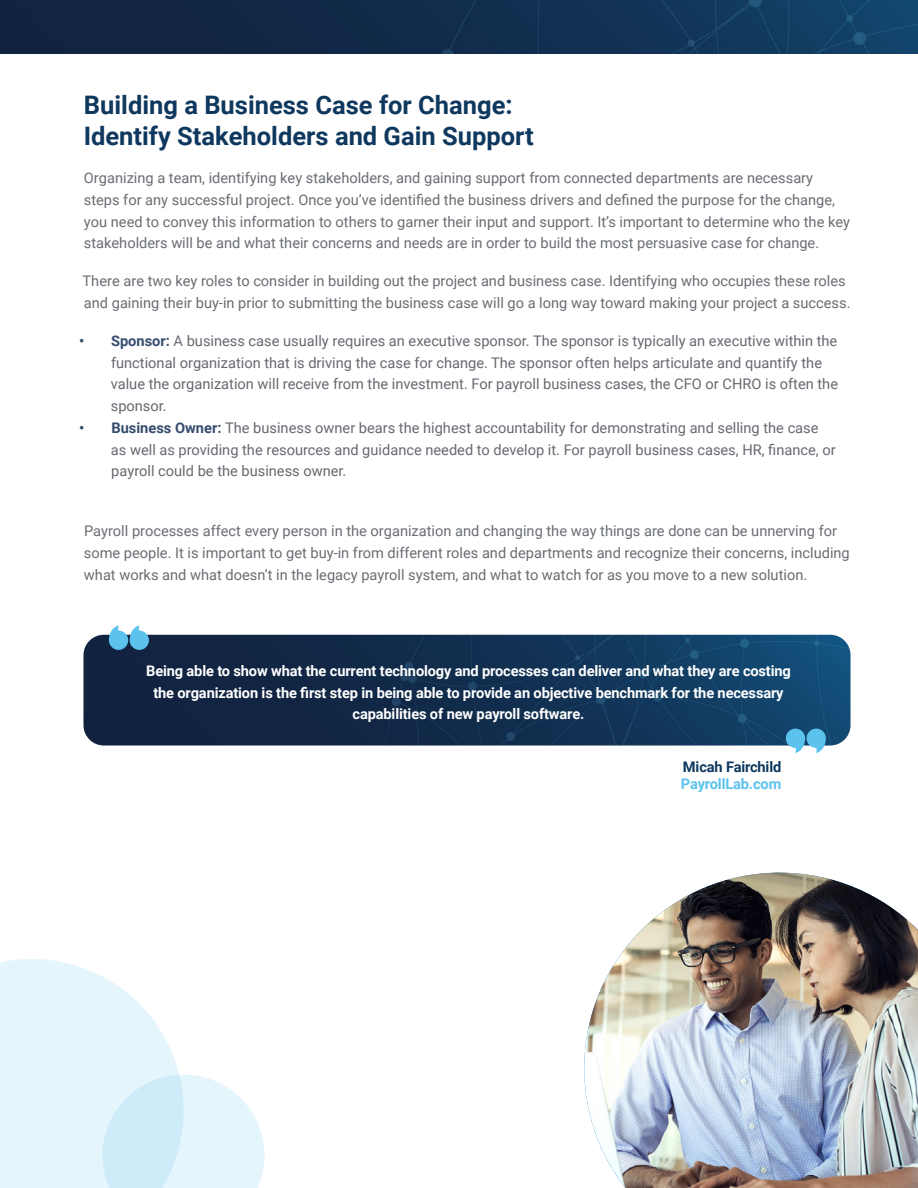
<style>
.page{position:relative;width:918px;height:1188px;background:#fff}
.page>*{position:absolute;margin:0;border:0;box-sizing:border-box;transform-origin:0 0}
.body_-_default_text{font:700 25.5px "Roboto";color:#0e385e}
.body_-_default_text-2{font:14.7px/21.8px "Roboto";color:#696d73}
.t1{font:14.7px/21.8px "Roboto";color:#676971}
.no_cvr_-_title{font:700 14.7px/21.8px "Roboto";letter-spacing:-.01em;color:#fff;text-align:center}
.no_cvr_-_title-2{font:700 14.7px "Roboto";letter-spacing:-.01em;color:#0e385e}
.no_cvr_-_title-3{font:700 14.7px "Roboto";letter-spacing:-.01em;color:#5cc3ef}
.s1{font-weight:700;color:#364c6e}
</style>
<div class="page">
<img style="left:0;top:0;width:918px;height:53px">
<img style="left:84px;top:635px;width:766px;height:110px">
<img style="left:584px;top:873px;width:334px;height:315px">
<svg style="left:109px;top:625px;width:40px;height:25px"></svg>
<svg style="left:786px;top:729px;width:40px;height:24px"></svg>
<svg style="left:0;top:959px;width:265px;height:229px"></svg>
<p class="body_-_default_text" style="left:84px;top:88px;width:430px">Building a Business Case for Change:</p>
<p class="body_-_default_text" style="left:84px;top:118px;width:451px">Identify Stakeholders and Gain Support</p>
<p class="body_-_default_text-2" style="left:84px;top:166px;width:768px">Organizing a team, identifying key stakeholders, and gaining support from connected departments are necessary steps for any successful project. Once you’ve identified the business drivers and defined the purpose for the change, you need to convey this information to others to garner their input and support. It’s important to determine who the key stakeholders will be and what their concerns and needs are in order to build the most persuasive case for change.</p>
<p class="body_-_default_text-2" style="left:83px;top:270px;width:769px">There are two key roles to consider in building out the project and business case. Identifying who occupies these roles and gaining their buy-in prior to submitting the business case will go a long way toward making your project a success.</p>
<p class="t1" style="left:111px;top:329px;width:729px;text-indent:-32px"><span class="s1">• Sponsor:</span> A business case usually requires an executive sponsor. The sponsor is typically an executive within the functional organization that is driving the case for change. The sponsor often helps articulate and quantify the value the organization will receive from the investment. For payroll business cases, the CFO or CHRO is often the sponsor.</p>
<p class="t1" style="left:111px;top:416px;width:726px;text-indent:-32px"><span class="s1">• Business Owner:</span> The business owner bears the highest accountability for demonstrating and selling the case as well as providing the resources and guidance needed to develop it. For payroll business cases, HR, finance, or payroll could be the business owner.</p>
<p class="body_-_default_text-2" style="left:84px;top:519px;width:768px">Payroll processes affect every person in the organization and changing the way things are done can be unnerving for some people. It is important to get buy-in from different roles and departments and recognize their concerns, including what works and what doesn’t in the legacy payroll system, and what to watch for as you move to a new solution.</p>
<p class="no_cvr_-_title" style="left:146px;top:659px;width:646px">Being able to show what the current technology and processes can deliver and what they are costing the organization is the first step in being able to provide an objective benchmark for the necessary capabilities of new payroll software.</p>
<p class="no_cvr_-_title-2" style="left:683px;top:757px;width:100px">Micah Fairchild</p>
<p class="no_cvr_-_title-3" style="left:681px;top:773px;width:102px">PayrollLab.com</p>
</div>
